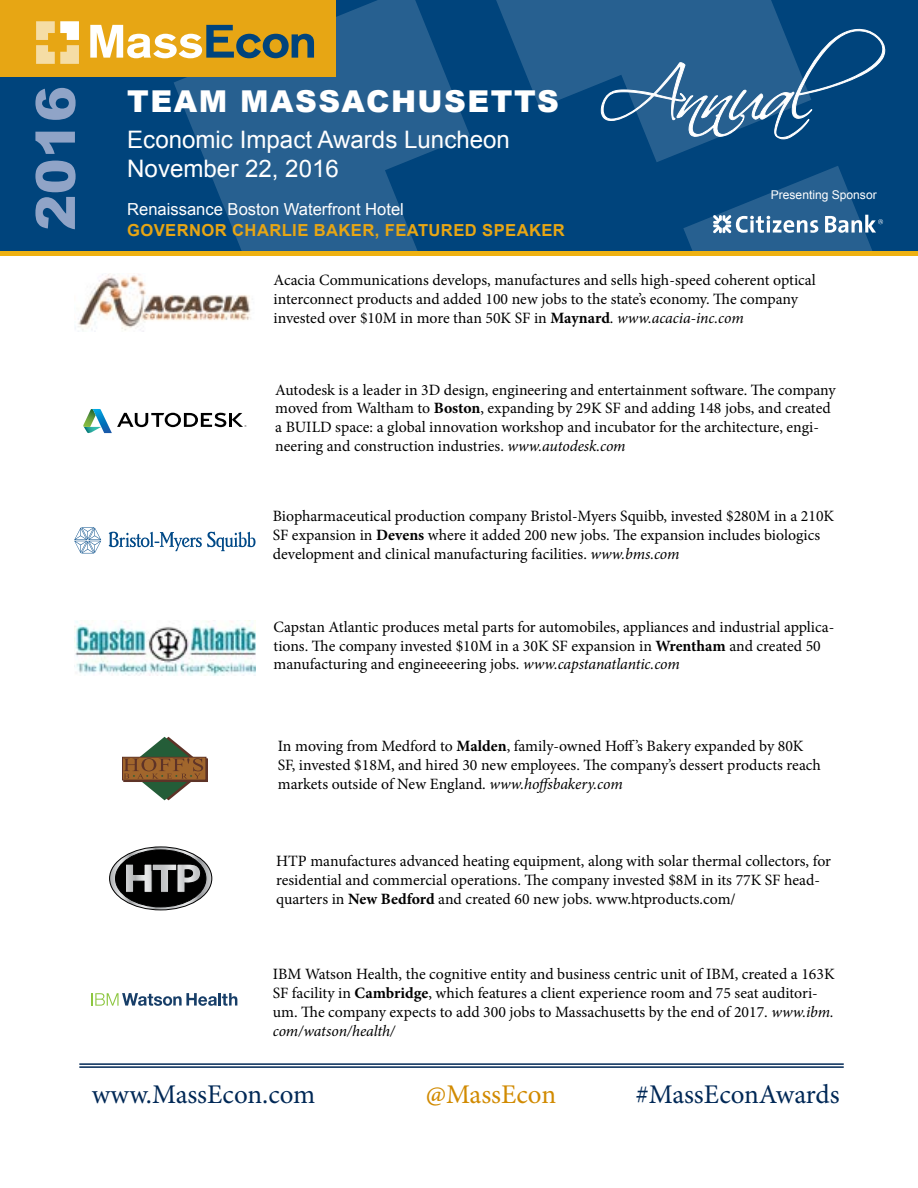
<style>
.page{position:relative;width:918px;height:1188px;background:#fff}
.page>*{position:absolute;margin:0;border:0;box-sizing:border-box;transform-origin:0 0}
.t1{font:900 54.3px "Arial";color:#90a4c7}
.t2{font:900 30.15px "Arial";letter-spacing:.05em;color:#fff}
.t3{font:27px "Minion Pro";letter-spacing:-.005em;color:#002856}
.t4{font:27px "Minion Pro";letter-spacing:-.005em;color:#d18a00}
.t5{font:24.15px/29px "Arial";color:#fff}
.t6{font:700 16.65px "Arial";letter-spacing:.025em;color:#e7a614}
.t7{font:16.65px "Arial";color:#fff}
.t8{font:15.75px/18.9px "Minion Pro";color:#000}
.t9{font:12px "Arial";color:#fff}
.s1{font-weight:700}
.s2{font-style:italic}
</style>
<div class="page">
<hr style="left:229px;top:413px;width:3px;height:14px;background:#000">
<svg style="left:83px;top:409px;width:143px;height:24px"></svg>
<svg style="left:232px;top:413px;width:14px;height:14px"></svg>
<hr style="left:79px;top:1063px;width:765px;height:2px;background:#002856">
<hr style="left:79px;top:1066px;width:765px;height:2px;background:#002856">
<img style="left:75px;top:274px;width:176px;height:57px">
<svg style="left:74px;top:527px;width:27px;height:26px"></svg>
<svg style="left:109px;top:532px;width:147px;height:19px"></svg>
<img style="left:74px;top:620px;width:182px;height:56px">
<svg style="left:110px;top:847px;width:102px;height:63px"></svg>
<svg style="left:92px;top:993px;width:145px;height:13px"></svg>
<div style="left:0;top:0;width:918px;height:253px;background:#00447c"></div>
<svg style="left:174px;top:0;width:296px;height:251px;fill:#276090"></svg>
<svg style="left:496px;top:0;width:290px;height:162px;fill:#276090"></svg>
<div style="left:0;top:251px;width:918px;height:5px;background:#eeb111"></div>
<svg style="left:683px;top:166px;width:201px;height:85px"></svg>
<svg style="left:601px;top:29px;width:284px;height:110px"></svg>
<div style="left:0;top:0;width:336px;height:76px;background:#e7a614"></div>
<svg style="left:90px;top:25px;width:224px;height:33px"></svg>
<svg style="left:36px;top:21px;width:43px;height:43px"></svg>
<div style="left:122px;top:757px;width:84px;height:23px;border:1px solid #5e3327"></div>
<svg style="left:123px;top:737px;width:85px;height:63px"></svg>
<h1 class="t1" style="left:16px;top:231px;width:146px;rotate:-90deg">2016</h1>
<h2 class="t2" style="left:127px;top:79px;width:433px">TEAM MASSACHUSETTS</h2>
<h3 class="t5" style="left:127px;top:125px;width:384px">Economic Impact Awards Luncheon<br>November 22, 2016</h3>
<p class="t7" style="left:127px;top:198px;width:278px">Renaissance Boston Waterfront Hotel</p>
<p class="t6" style="left:127px;top:219px;width:439px">GOVERNOR CHARLIE BAKER, FEATURED SPEAKER</p>
<p class="t9" style="left:771px;top:187px;width:107px">Presenting Sponsor</p>
<p class="t8" style="left:274px;top:270px;width:544px">Acacia Communications develops, manufactures and sells high-speed coherent optical interconnect products and added 100 new jobs to the state’s economy. The company invested over $10M in more than 50K SF in <span class="s1">Maynard</span>. <span class="s2">www.acacia-inc.com</span></p>
<p class="t8" style="left:275px;top:380px;width:562px">Autodesk is a leader in 3D design, engineering and entertainment software. The company moved from Waltham to <span class="s1">Boston</span>, expanding by 29K SF and adding 148 jobs, and created a BUILD space: a global innovation workshop and incubator for the architecture, engi&shy;neering and construction industries. <span class="s2">www.autodesk.com</span></p>
<p class="t8" style="left:273px;top:507px;width:563px">Biopharmaceutical production company Bristol-Myers Squibb, invested $280M in a 210K<br>SF expansion in <span class="s1">Devens</span> where it added 200 new jobs. The expansion includes biologics development and clinical manufacturing facilities. <span class="s2">www.bms.com</span></p>
<p class="t8" style="left:274px;top:617px;width:562px">Capstan Atlantic produces metal parts for automobiles, appliances and industrial applica&shy;tions. The company invested $10M in a 30K SF expansion in <span class="s1">Wrentham</span> and created 50 manufacturing and engineeeering jobs. <span class="s2">www.capstanatlantic.com</span></p>
<p class="t8" style="left:278px;top:737px;width:545px">In moving from Medford to <span class="s1">Malden</span>, family-owned Hoff’s Bakery expanded by 80K<br>SF, invested $18M, and hired 30 new employees. The company’s dessert products reach markets outside of New England. <span class="s2">www.hoffsbakery.com</span></p>
<p class="t8" style="left:276px;top:852px;width:556px">HTP manufactures advanced heating equipment, along with solar thermal collectors, for residential and commercial operations. The company invested $8M in its 77K SF head&shy;quarters in <span class="s1">New Bedford</span> and created 60 new jobs. www.htproducts.com/</p>
<p class="t8" style="left:273px;top:965px;width:563px">IBM Watson Health, the cognitive entity and business centric unit of IBM, created a 163K SF facility in <span class="s1">Cambridge</span>, which features a client experience room and 75 seat auditori&shy;um. The company expects to add 300 jobs to Massachusetts by the end of 2017. <span class="s2">www.ibm. com/watson/health/</span></p>
<h3 class="t3" style="left:92px;top:1077px;width:225px">www.MassEcon.com</h3>
<h3 class="t4" style="left:426px;top:1077px;width:132px">@MassEcon</h3>
<h3 class="t3" style="left:636px;top:1077px;width:205px">#MassEconAwards</h3>
</div>
